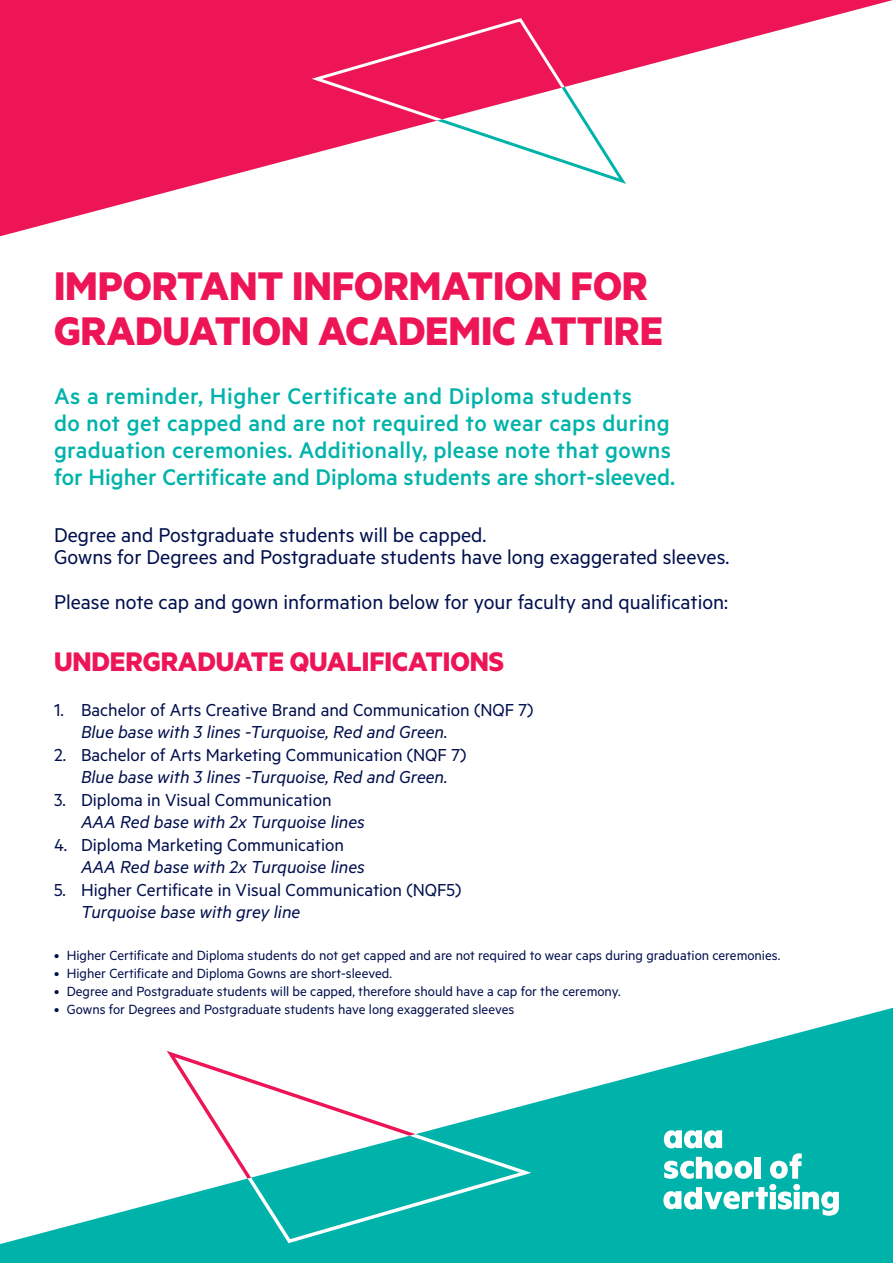
<style>
.page{position:relative;width:893px;height:1263px;background:#fff}
.page>*{position:absolute;margin:0;border:0;box-sizing:border-box;transform-origin:0 0}
.t1{font:700 45px/45px "Metric";letter-spacing:-.005em;color:#ed1556}
.t2{font:700 30.3px "Metric";letter-spacing:-.005em;color:#ed1556}
.t3{font:500 25.5px/27px "Metric";letter-spacing:.01em;color:#00b3aa}
.t4{font:22.5px/22.5px "Metric";color:#000f4d}
.t5{font:19.5px "Metric";color:#000f4d}
.t6{font:italic 19.5px "Metric";color:#000f4d}
.t7{font:15px "Metric";color:#000f4d}
</style>
<div class="page">
<svg style="left:0;top:0;width:893px;height:236px"></svg>
<svg style="left:307px;top:16px;width:322px;height:171px"></svg>
<svg style="left:0;top:1008px;width:893px;height:255px;fill:#00b3aa"></svg>
<svg style="left:163px;top:1047px;width:374px;height:199px"></svg>
<svg style="left:663px;top:1130px;width:176px;height:86px"></svg>
<h1 class="t1" style="left:54px;top:262px;width:610px">IMPORTANT INFORMATION FOR<br>GRADUATION ACADEMIC ATTIRE</h1>
<p class="t3" style="left:54px;top:381px;width:623px">As a reminder, Higher Certificate and Diploma students<br>do not get capped and are not required to wear caps during graduation ceremonies. Additionally, please note that gowns for Higher Certificate and Diploma students are short-sleeved.</p>
<h3 class="t4" style="left:54px;top:522px;width:677px">Degree and Postgraduate students will be capped.<br>Gowns for Degrees and Postgraduate students have long exaggerated sleeves.</h3>
<h3 class="t4" style="left:54px;top:590px;width:676px">Please note cap and gown information below for your faculty and qualification:</h3>
<h2 class="t2" style="left:54px;top:643px;width:452px">UNDERGRADUATE QUALIFICATIONS</h2>
<h3 class="t5" style="left:54px;top:698px;width:481px">1. Bachelor of Arts Creative Brand and Communication (NQF 7)</h3>
<h3 class="t6" style="left:81px;top:720px;width:368px">Blue base with 3 lines -Turquoise, Red and Green.</h3>
<h3 class="t5" style="left:54px;top:743px;width:414px">2. Bachelor of Arts Marketing Communication (NQF 7)</h3>
<h3 class="t6" style="left:81px;top:765px;width:368px">Blue base with 3 lines -Turquoise, Red and Green.</h3>
<h3 class="t5" style="left:54px;top:788px;width:279px">3. Diploma in Visual Communication</h3>
<h3 class="t6" style="left:81px;top:811px;width:285px">AAA Red base with 2x Turquoise lines</h3>
<h3 class="t5" style="left:54px;top:833px;width:291px">4. Diploma Marketing Communication</h3>
<h3 class="t6" style="left:81px;top:856px;width:285px">AAA Red base with 2x Turquoise lines</h3>
<h3 class="t5" style="left:54px;top:878px;width:409px">5. Higher Certificate in Visual Communication (NQF5)</h3>
<h3 class="t6" style="left:81px;top:901px;width:221px">Turquoise base with grey line</h3>
<p class="t7" style="left:54px;top:947px;width:728px">• Higher Certificate and Diploma students do not get capped and are not required to wear caps during graduation ceremonies.</p>
<p class="t7" style="left:54px;top:965px;width:339px">• Higher Certificate and Diploma Gowns are short-sleeved.</p>
<p class="t7" style="left:54px;top:983px;width:568px">• Degree and Postgraduate students will be capped, therefore should have a cap for the ceremony.</p>
<p class="t7" style="left:54px;top:1001px;width:462px">• Gowns for Degrees and Postgraduate students have long exaggerated sleeves</p>
</div>
